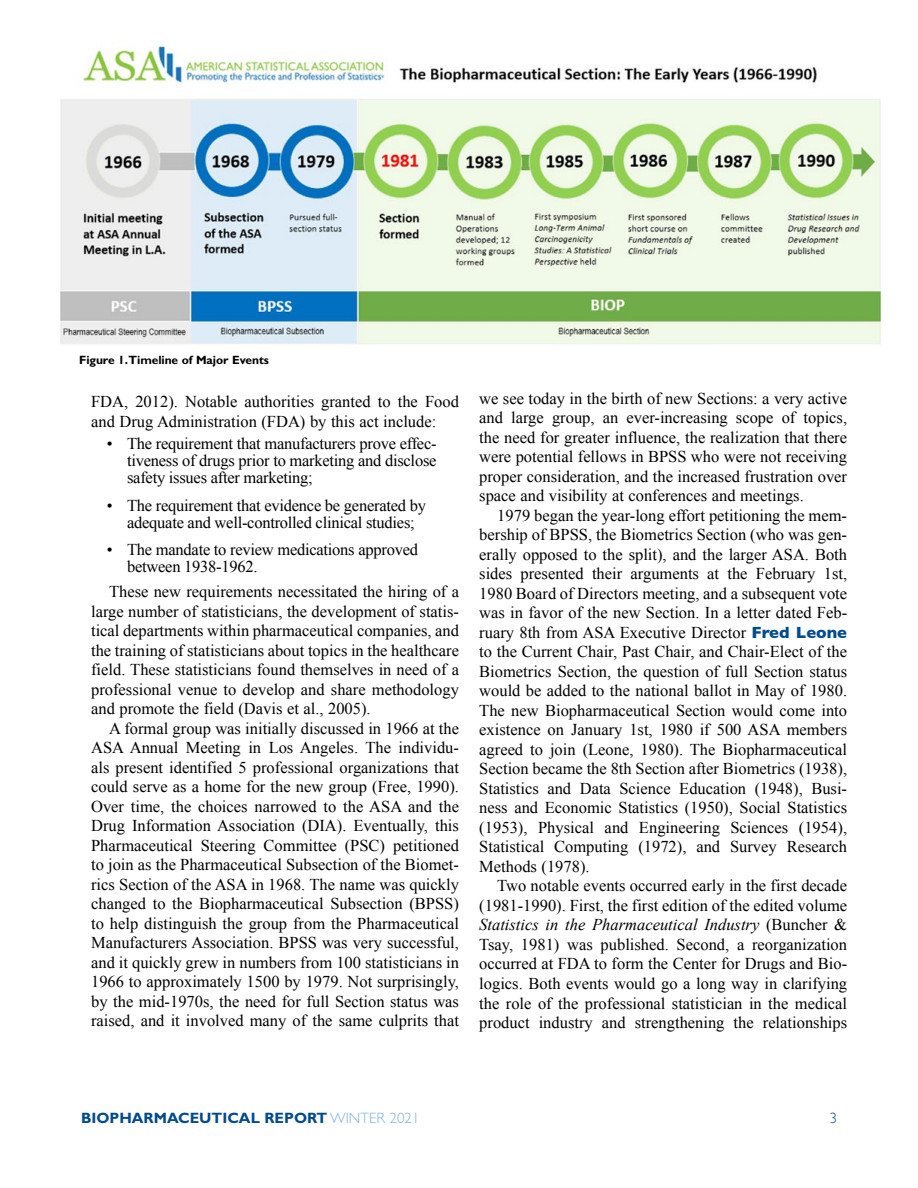
<style>
.page{position:relative;width:918px;height:1188px;background:#fff}
.page>*{position:absolute;margin:0;border:0;box-sizing:border-box;transform-origin:0 0}
.t1{font:16.5px/19.5px "Times New Roman";color:#000;text-align:justify}
.t2{font:700 15px "Gill Sans Std";color:#004b8d}
.t3{font:300 15px "Gill Sans Std";color:#004b8d}
.t4{font:700 12px "Gill Sans Std";letter-spacing:-.005em;color:#000}
.s1{font-family:"Gill Sans";font-weight:700;color:#004b8d}
.s2{font-style:italic}
.s3{font-weight:300;color:#83afd7}
</style>
<div class="page">
<img style="left:60px;top:46px;width:822px;height:299px">
<p class="t4" style="left:79px;top:353px;width:191px">Figure 1.Timeline of Major Events</p>
<p class="t1" style="left:91px;top:392px;width:369px">FDA, 2012). Notable authorities granted to the Food and Drug Administration (FDA) by this act include:</p>
<p class="t1" style="left:127px;top:435px;width:311px;line-height:17px;text-indent:-20px">• The requirement that manufacturers prove effec&shy;tiveness of drugs prior to marketing and disclose safety issues after marketing;</p>
<p class="t1" style="left:107px;top:496px;width:321px;line-height:17px;text-align:center">• The requirement that evidence be generated by adequate and well-controlled clinical studies;</p>
<p class="t1" style="left:127px;top:541px;width:292px;line-height:17px;text-indent:-20px">• The mandate to review medications approved between 1938-1962.</p>
<p class="t1" style="left:91px;top:582px;width:369px;text-indent:18px">These new requirements necessitated the hiring of a large number of statisticians, the development of statis&shy;tical departments within pharmaceutical companies, and the training of statisticians about topics in the healthcare field. These statisticians found themselves in need of a professional venue to develop and share methodology and promote the field (Davis et al., 2005).</p>
<p class="t1" style="left:91px;top:718px;width:369px;text-indent:18px">A formal group was initially discussed in 1966 at the ASA Annual Meeting in Los Angeles. The individu&shy;als present identified 5 professional organizations that could serve as a home for the new group (Free, 1990).<br>Over time, the choices narrowed to the ASA and the Drug Information Association (DIA). Eventually, this Pharmaceutical Steering Committee (PSC) petitioned to join as the Pharmaceutical Subsection of the Biomet&shy;rics Section of the ASA in 1968. The name was quickly changed to the Biopharmaceutical Subsection (BPSS) to help distinguish the group from the Pharmaceutical Manufacturers Association. BPSS was very successful, and it quickly grew in numbers from 100 statisticians in 1966 to approximately 1500 by 1979. Not surprisingly, by the mid-1970s, the need for full Section status was raised, and it involved many of the same culprits that</p>
<p class="t1" style="left:479px;top:388px;width:369px">we see today in the birth of new Sections: a very active and large group, an ever-increasing scope of topics, the need for greater influence, the realization that there were potential fellows in BPSS who were not receiving proper consideration, and the increased frustration over space and visibility at conferences and meetings.</p>
<p class="t1" style="left:479px;top:505px;width:369px;text-indent:18px">1979 began the year-long effort petitioning the mem&shy;bership of BPSS, the Biometrics Section (who was gen&shy;erally opposed to the split), and the larger ASA. Both sides presented their arguments at the February 1st, 1980 Board of Directors meeting, and a subsequent vote was in favor of the new Section. In a letter dated Feb&shy;ruary 8th from ASA Executive Director <span class="s1">Fred Leone </span>to the Current Chair, Past Chair, and Chair-Elect of the Biometrics Section, the question of full Section status would be added to the national ballot in May of 1980.<br>The new Biopharmaceutical Section would come into existence on January 1st, 1980 if 500 ASA members agreed to join (Leone, 1980). The Biopharmaceutical Section became the 8th Section after Biometrics (1938), Statistics and Data Science Education (1948), Busi&shy;ness and Economic Statistics (1950), Social Statistics (1953), Physical and Engineering Sciences (1954), Statistical Computing (1972), and Survey Research Methods (1978).</p>
<p class="t1" style="left:479px;top:876px;width:369px;text-indent:18px">Two notable events occurred early in the first decade (1981-1990). First, the first edition of the edited volume <span class="s2">Statistics in the Pharmaceutical Industry</span> (Buncher &amp; Tsay, 1981) was published. Second, a reorganization occurred at FDA to form the Center for Drugs and Bio&shy;logics. Both events would go a long way in clarifying the role of the professional statistician in the medical product industry and strengthening the relationships</p>
<p class="t2" style="left:81px;top:1109px;width:340px">BIOPHARMACEUTICAL REPORT <span class="s3">WINTER 2021</span></p>
<p class="t3" style="left:830px;top:1110px;width:9px">3</p>
</div>
